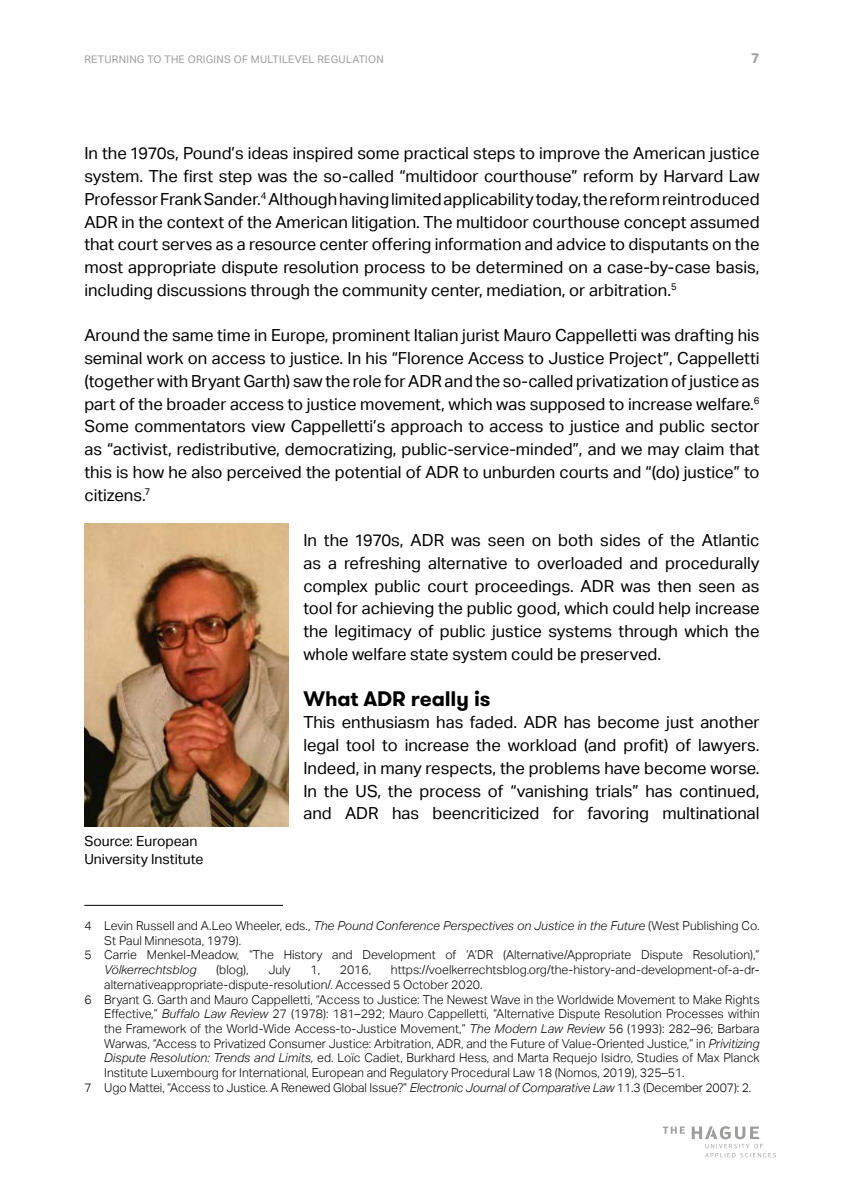
<style>
.page{position:relative;width:844px;height:1191px;background:#fff}
.page>*{position:absolute;margin:0;border:0;box-sizing:border-box;transform-origin:0 0}
.subhead_2{font:700 21px "GT Walsheim Pro";letter-spacing:-.01em;color:#000}
.body{font:16.62px/22.8px "Aktiv Grotesk";color:#000;text-align:justify}
.body-2{font:14px "Aktiv Grotesk";color:#000}
.t1{font:700 14px "Aktiv Grotesk";color:#9d9d9c}
._4_Voetnoot{font:300 12.25px/14.7px "Aktiv Grotesk";color:#000}
.t2{font:10.5px "Aktiv Grotesk";letter-spacing:.025em;color:#9d9d9c}
.s1{font-style:italic}
</style>
<div class="page">
<svg style="left:662px;top:1126px;width:113px;height:31px"></svg>
<img style="left:84px;top:523px;width:204px;height:303px">
<hr style="left:84px;top:905px;width:199px;height:1px;background:#000">
<p class="t2" style="left:84px;top:53px;width:301px">RETURNING TO THE ORIGINS OF MULTILEVEL REGULATION</p>
<p class="t1" style="left:751px;top:50px;width:10px">7</p>
<p class="body" style="left:84px;top:142px;width:676px">In the 1970s, Pound’s ideas inspired some practical steps to improve the American justice system. The first step was the so-called “multidoor courthouse” reform by Harvard Law Professor Frank Sander.<sup>4</sup> Although having limited applicability today, the reform reintroduced ADR in the context of the American litigation. The multidoor courthouse concept assumed that court serves as a resource center offering information and advice to disputants on the most appropriate dispute resolution process to be determined on a case-by-case basis, including discussions through the community center, mediation, or arbitration.<sup>5</sup></p>
<p class="body" style="left:84px;top:324px;width:676px">Around the same time in Europe, prominent Italian jurist Mauro Cappelletti was drafting his seminal work on access to justice. In his “Florence Access to Justice Project”, Cappelletti (together with Bryant Garth) saw the role for ADR and the so-called privatization of justice as part of the broader access to justice movement, which was supposed to increase welfare.<sup>6<br></sup>Some commentators view Cappelletti’s approach to access to justice and public sector as “activist, redistributive, democratizing, public-service-minded”, and we may claim that this is how he also perceived the potential of ADR to unburden courts and “(do) justice” to citizens.<sup>7</sup></p>
<p class="body" style="left:303px;top:529px;width:457px">In the 1970s, ADR was seen on both sides of the Atlantic as a refreshing alternative to overloaded and procedurally complex public court proceedings. ADR was then seen as tool for achieving the public good, which could help increase the legitimacy of public justice systems through which the whole welfare state system could be preserved.</p>
<p class="subhead_2" style="left:303px;top:684px;width:189px">What ADR really is</p>
<p class="body" style="left:303px;top:711px;width:457px">This enthusiasm has faded. ADR has become just another legal tool to increase the workload (and profit) of lawyers.<br>Indeed, in many respects, the problems have become worse.<br>In the US, the process of “vanishing trials” has continued, and ADR has beencriticized for favoring multinational</p>
<p class="body-2" style="left:84px;top:833px;width:114px">Source: European</p>
<p class="body-2" style="left:84px;top:850px;width:120px">University Institute</p>
<p class="_4_Voetnoot" style="left:104px;top:918px;width:656px;text-indent:-20px">4 Levin Russell and A.Leo Wheeler, eds., <span class="s1">The Pound Conference Perspectives on Justice in the Future</span> (West Publishing Co.<br>St Paul Minnesota, 1979).</p>
<p class="_4_Voetnoot" style="left:104px;top:947px;width:656px;text-indent:-20px">5 Carrie Menkel-Meadow, “The History and Development of ‘A’DR (Alternative/Appropriate Dispute Resolution),”<br><span class="s1">Völkerrechtsblog</span></p>
<p class="_4_Voetnoot" style="left:104px;top:962px;width:656px;text-indent:286px">https://voelkerrechtsblog.org/the-history-and-development-of-a-dr&shy;alternativeappropriate-dispute-resolution/. Accessed 5 October 2020.</p>
<p class="_4_Voetnoot" style="left:104px;top:992px;width:656px;text-align:justify;text-indent:-20px">6 Bryant G. Garth and Mauro Cappelletti, “Access to Justice: The Newest Wave in the Worldwide Movement to Make Rights Effective,” <span class="s1">Buffalo Law Review</span> 27 (1978): 181–292; Mauro Cappelletti, “Alternative Dispute Resolution Processes within the Framework of the World-Wide Access-to-Justice Movement,” <span class="s1">The Modern Law Review</span> 56 (1993): 282–96; Barbara Warwas, “Access to Privatized Consumer Justice: Arbitration, ADR, and the Future of Value-Oriented Justice,” in <span class="s1">Privitizing Dispute Resolution: Trends and Limits,</span> ed. Loïc Cadiet, Burkhard Hess, and Marta Requejo Isidro, Studies of Max Planck Institute Luxembourg for International, European and Regulatory Procedural Law 18 (Nomos, 2019), 325–51.</p>
<p class="_4_Voetnoot" style="left:84px;top:1080px;width:668px">7 Ugo Mattei, “Access to Justice. A Renewed Global Issue?” <span class="s1">Electronic Journal of Comparative Law</span> 11.3 (December 2007): 2.</p>
<p class="_4_Voetnoot" style="left:216px;top:962px;width:34px">(blog),</p>
<p class="_4_Voetnoot" style="left:268px;top:962px;width:24px">July</p>
<p class="_4_Voetnoot" style="left:310px;top:962px;width:11px">1,</p>
<p class="_4_Voetnoot" style="left:340px;top:962px;width:33px">2016,</p>
</div>
